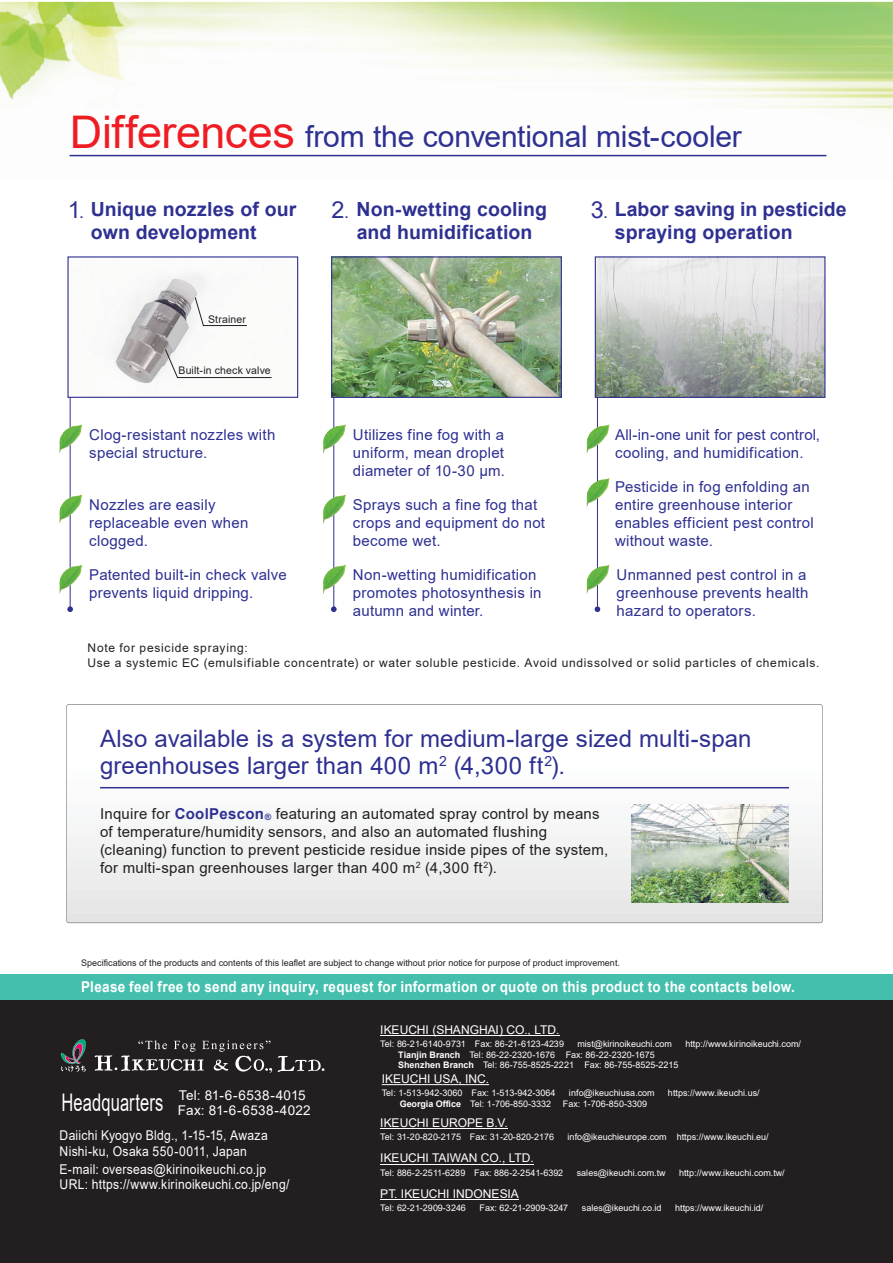
<style>
.page{position:relative;width:893px;height:1263px;background:#fff}
.page>*{position:absolute;margin:0;border:0;box-sizing:border-box;transform-origin:0 0}
.t1{font:30px "Arial";letter-spacing:-.005em;color:#2e3092}
.t2{font:24.3px "Arial";letter-spacing:.01em;color:#fff;scale:.68 1}
.t3{font:24px/27px "Arial";letter-spacing:.005em;color:#2e3092}
.t4{font:23.4px "Arial";color:#2e3092}
.t5{font:700 19.5px/22.5px "Arial";letter-spacing:.005em;color:#2e3092}
.t6{font:15px/18px "Arial";letter-spacing:.02em;color:#2e3092}
.t7{font:15px/18px "Arial";letter-spacing:.015em;color:#231f20}
.t8{font:700 15px "Arial";letter-spacing:.02em;color:#fff;scale:.9 1}
.t9{font:13.5px/16px "Arial";letter-spacing:.02em;color:#fff;scale:.9 1}
.t10{font:13.5px/14.9px "Arial";letter-spacing:.02em;color:#fff}
.t11{font:12px/15px "Arial";letter-spacing:.06em;color:#231f20}
.t12{font:12px "Arial";letter-spacing:-.005em;color:#fff}
.t13{font:10.5px "Arial";letter-spacing:.015em;color:#231f20}
.t14{font:9px/10.5px "Arial";letter-spacing:.005em;color:#fff}
.t15{font:9px "Arial";color:#231f20}
.s1{font-size:45px;color:#ee1d23}
.s2{font-size:18px}
.s3{font-weight:700;color:#2e3092}
.s4{font-weight:700;font-size:8.7px;color:#2e3092}
.s5{font-weight:700}
</style>
<div class="page">
<img style="left:0;top:2px;width:893px;height:155px">
<img style="left:597px;top:258px;width:226px;height:138px">
<img style="left:110px;top:272px;width:162px;height:112px">
<img style="left:333px;top:258px;width:227px;height:138px">
<div style="left:67px;top:256px;width:231px;height:142px;border:1px solid #2e3092"></div>
<hr style="left:70px;top:397px;width:1px;height:212px;background:#2e3092">
<svg style="left:67px;top:606px;width:6px;height:6px"></svg>
<hr style="left:333px;top:397px;width:1px;height:212px;background:#2e3092">
<svg style="left:331px;top:606px;width:6px;height:6px"></svg>
<hr style="left:597px;top:397px;width:1px;height:212px;background:#2e3092">
<svg style="left:595px;top:606px;width:5px;height:6px"></svg>
<svg style="left:195px;top:297px;width:52px;height:29px"></svg>
<svg style="left:165px;top:349px;width:107px;height:29px"></svg>
<div style="left:331px;top:256px;width:231px;height:142px;border:1px solid #2e3092"></div>
<div style="left:595px;top:256px;width:230px;height:142px;border:1px solid #2e3092"></div>
<img style="left:63px;top:425px;width:18px;height:8px">
<img style="left:63px;top:495px;width:18px;height:8px">
<img style="left:63px;top:565px;width:18px;height:8px">
<img style="left:326px;top:425px;width:19px;height:8px">
<img style="left:327px;top:495px;width:18px;height:8px">
<img style="left:327px;top:565px;width:18px;height:8px">
<img style="left:590px;top:425px;width:19px;height:8px">
<img style="left:590px;top:478px;width:19px;height:9px">
<img style="left:590px;top:565px;width:19px;height:9px">
<svg style="left:66px;top:704px;width:757px;height:219px"></svg>
<div style="left:0;top:999px;width:893px;height:264px;background:#231f20"></div>
<div style="left:0;top:974px;width:893px;height:25px;background:#45bfad"></div>
<hr style="left:100px;top:787px;width:689px;height:1px;background:#2e3092">
<img style="left:631px;top:805px;width:158px;height:97px">
<hr style="left:70px;top:155px;width:756px;height:1px;background:#2e3092">
<svg style="left:61px;top:1039px;width:25px;height:33px"></svg>
<svg style="left:95px;top:1040px;width:230px;height:33px"></svg>
<hr style="left:380px;top:1035px;width:179px;height:1px;background:#fff">
<svg style="left:382px;top:1084px;width:107px;height:1px"></svg>
<hr style="left:380px;top:1128px;width:128px;height:1px;background:#fff">
<hr style="left:380px;top:1164px;width:154px;height:1px;background:#fff">
<hr style="left:380px;top:1199px;width:139px;height:1px;background:#fff">
<h1 class="t1" style="left:70px;top:116px;width:674px"><span class="s1">Differences</span> from the conventional mist-cooler</h1>
<h3 class="t4" style="left:68px;top:194px;width:18px">1<span class="s2">.</span></h3>
<h3 class="t4" style="left:332px;top:194px;width:19px">2<span class="s2">.</span></h3>
<h3 class="t4" style="left:591px;top:194px;width:19px">3<span class="s2">.</span></h3>
<h3 class="t5" style="left:91px;top:198px;width:207px">Unique nozzles of our own development</h3>
<h3 class="t5" style="left:357px;top:198px;width:192px">Non-wetting cooling and humidification</h3>
<h3 class="t5" style="left:615px;top:198px;width:233px">Labor saving in pesticide spraying operation</h3>
<p class="t13" style="left:208px;top:312px;width:39px">Strainer</p>
<p class="t13" style="left:178px;top:363px;width:94px">Built-in check valve</p>
<h3 class="t6" style="left:89px;top:426px;width:188px">Clog-resistant nozzles with special structure.</h3>
<h3 class="t6" style="left:89px;top:496px;width:161px">Nozzles are easily replaceable even when clogged.</h3>
<h3 class="t6" style="left:89px;top:566px;width:199px">Patented built-in check valve prevents liquid dripping.</h3>
<h3 class="t6" style="left:353px;top:426px;width:154px;text-align:justify">Utilizes fine fog with a uniform, mean droplet diameter of 10-30 μm.</h3>
<h3 class="t6" style="left:353px;top:496px;width:194px">Sprays such a fine fog that crops and equipment do not become wet.</h3>
<h3 class="t6" style="left:353px;top:566px;width:190px">Non-wetting humidification promotes photosynthesis in autumn and winter.</h3>
<h3 class="t6" style="left:615px;top:426px;width:207px">All-in-one unit for pest control, cooling, and humidification.</h3>
<h3 class="t6" style="left:615px;top:478px;width:200px">Pesticide in fog enfolding an entire greenhouse interior enables efficient pest control without waste.</h3>
<h3 class="t6" style="left:617px;top:566px;width:193px">Unmanned pest control in a greenhouse prevents health hazard to operators.</h3>
<h3 class="t11" style="left:88px;top:641px;width:733px">Note for pesicide spraying:<br>Use a systemic EC (emulsifiable concentrate) or water soluble pesticide. Avoid undissolved or solid particles of chemicals.</h3>
<h3 class="t3" style="left:100px;top:725px;width:653px">Also available is a system for medium-large sized multi-span greenhouses larger than 400 m<sup>2</sup> (4,300 ft<sup>2</sup>).</h3>
<p class="t7" style="left:100px;top:805px;width:510px">Inquire for <span class="s3">CoolPescon</span><span class="s4">®</span> featuring an automated spray control by means of temperature/humidity sensors, and also an automated flushing (cleaning) function to prevent pesticide residue inside pipes of the system, for multi-span greenhouses larger than 400 m<sup>2</sup> (4,300 ft<sup>2</sup>).</p>
<p class="t15" style="left:81px;top:956px;width:540px">Specifications of the products and contents of this leaflet are subject to change without prior notice for purpose of product improvement.</p>
<h3 class="t8" style="left:81px;top:976px;width:794px">Please feel free to send any inquiry, request for information or quote on this product to the contacts below.</h3>
<h2 class="t2" style="left:61px;top:1086px;width:152px">Headquarters</h2>
<h3 class="t10" style="left:178px;top:1088px;width:134px">Tel: 81-6-6538-4015<br>Fax: 81-6-6538-4022</h3>
<h3 class="t9" style="left:60px;top:1127px;width:233px">Daiichi Kyogyo Bldg., 1-15-15, Awaza<br>Nishi-ku, Osaka 550-0011, Japan</h3>
<h3 class="t9" style="left:60px;top:1161px;width:231px">E-mail: overseas@kirinoikeuchi.co.jp</h3>
<h3 class="t9" style="left:60px;top:1176px;width:257px">URL: https://www.kirinoikeuchi.co.jp/eng/</h3>
<h3 class="t12" style="left:380px;top:1021px;width:181px">IKEUCHI (SHANGHAI) CO., LTD.</h3>
<p class="t14" style="left:380px;top:1039px;width:185px">Tel: 86-21-6140-9731 Fax: 86-21-6123-4239</p>
<p class="t14" style="left:578px;top:1039px;width:96px">mist@kirinoikeuchi.com</p>
<p class="t14" style="left:685px;top:1039px;width:117px">http://www.kirinoikeuchi.com/</p>
<p class="t14" style="left:398px;top:1049px;width:282px"><span class="s5">Tianjin Branch</span> Tel: 86-22-2320-1676 Fax: 86-22-2320-1675<br><span class="s5">Shenzhen Branch</span> Tel: 86-755-8525-2221 Fax: 86-755-8525-2215</p>
<p class="t14" style="left:400px;top:1099px;width:153px"><span class="s5">Georgia Office</span> Tel: 1-706-850-3332</p>
<p class="t14" style="left:563px;top:1099px;width:86px">Fax: 1-706-850-3309</p>
<h3 class="t12" style="left:382px;top:1071px;width:109px">IKEUCHI USA, INC.</h3>
<p class="t14" style="left:382px;top:1088px;width:175px">Tel: 1-513-942-3060 Fax: 1-513-942-3064</p>
<p class="t14" style="left:569px;top:1088px;width:87px">info@ikeuchiusa.com</p>
<p class="t14" style="left:668px;top:1088px;width:93px">https://www.ikeuchi.us/</p>
<h3 class="t12" style="left:380px;top:1115px;width:129px">IKEUCHI EUROPE B.V.</h3>
<p class="t14" style="left:380px;top:1132px;width:175px">Tel: 31-20-820-2175 Fax: 31-20-820-2176</p>
<p class="t14" style="left:567px;top:1132px;width:203px">info@ikeuchieurope.com https://www.ikeuchi.eu/</p>
<h3 class="t12" style="left:380px;top:1150px;width:155px">IKEUCHI TAIWAN CO., LTD.</h3>
<p class="t14" style="left:380px;top:1167px;width:185px">Tel: 886-2-2511-6289 Fax: 886-2-2541-6392</p>
<p class="t14" style="left:577px;top:1167px;width:91px">sales@ikeuchi.com.tw</p>
<p class="t14" style="left:679px;top:1167px;width:107px">http://www.ikeuchi.com.tw/</p>
<h3 class="t12" style="left:380px;top:1185px;width:140px">PT. IKEUCHI INDONESIA</h3>
<p class="t14" style="left:380px;top:1202px;width:87px">Tel: 62-21-2909-3246</p>
<p class="t14" style="left:479px;top:1202px;width:90px">Fax: 62-21-2909-3247</p>
<p class="t14" style="left:582px;top:1202px;width:81px">sales@ikeuchi.co.id</p>
<p class="t14" style="left:675px;top:1202px;width:90px">https://www.ikeuchi.id/</p>
</div>
